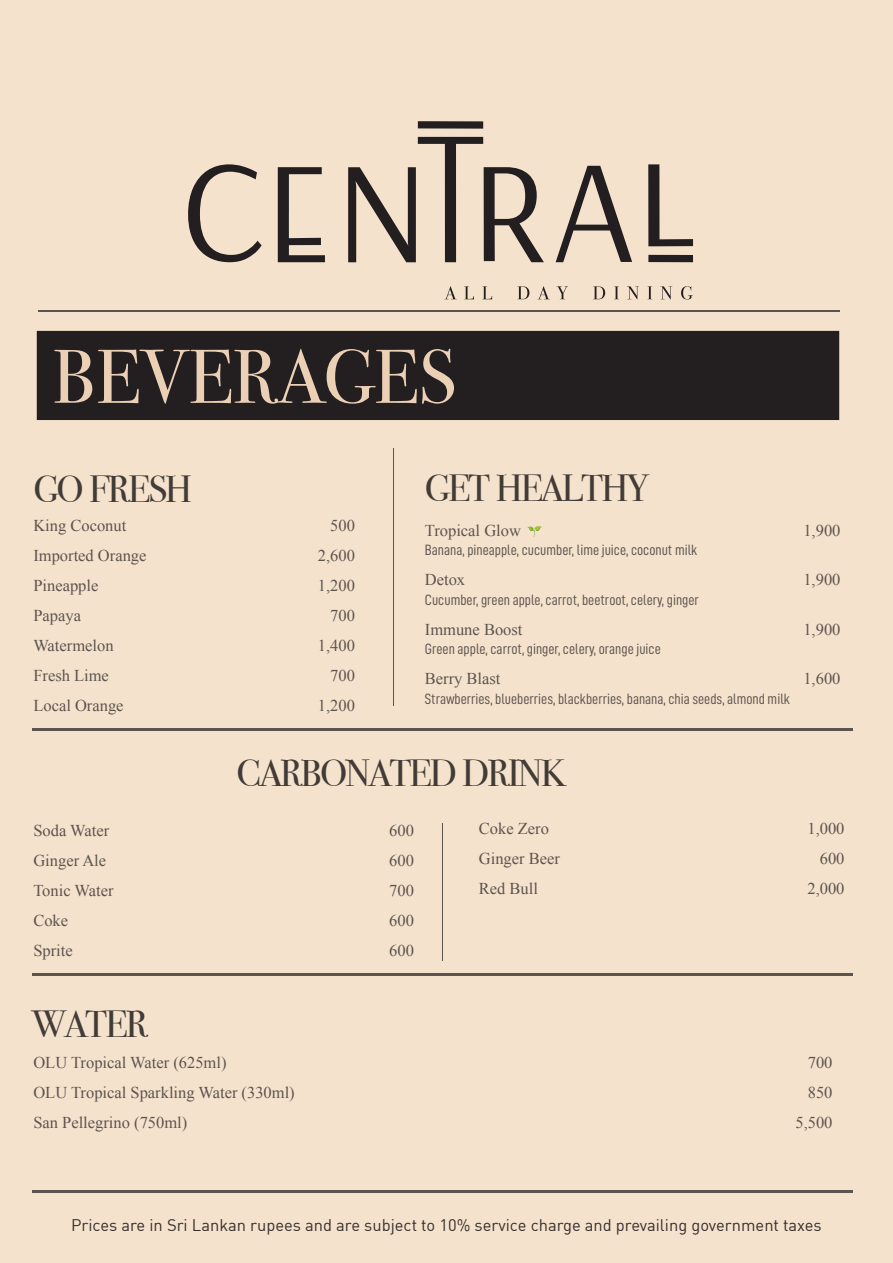
<style>
.page{position:relative;width:893px;height:1263px;background:#f5e2cd}
.page>*{position:absolute;margin:0;border:0;box-sizing:border-box;transform-origin:0 0}
.t1{font:76.2px "Bodoni Svty Two OSITCTT";color:#ebd0b5}
.t2{font:37.8px "Bodoni Svty Two OSITCTT";letter-spacing:-.05em;color:#413c37}
.t3{font:16.5px "Times New Roman";color:#5c544e}
.t4{font:16.5px "DIN";color:#35302c}
.t5{font:15px "D DIN Condensed";color:#5c544e}
</style>
<div class="page">
<hr style="left:38px;top:310px;width:801px;height:2px;background:#5c544e">
<hr style="left:32px;top:728px;width:820px;height:3px;background:#5c544e">
<hr style="left:32px;top:973px;width:820px;height:2px;background:#5c544e">
<hr style="left:393px;top:448px;width:1px;height:258px;background:#5c544e">
<hr style="left:442px;top:823px;width:1px;height:138px;background:#5c544e">
<svg style="left:188px;top:164px;width:73px;height:98px"></svg>
<svg style="left:348px;top:137px;width:196px;height:125px"></svg>
<svg style="left:556px;top:166px;width:76px;height:96px"></svg>
<svg style="left:648px;top:164px;width:45px;height:82px"></svg>
<div style="left:418px;top:121px;width:65px;height:8px;background:#231f20"></div>
<div style="left:648px;top:255px;width:45px;height:7px;background:#231f20"></div>
<svg style="left:278px;top:167px;width:47px;height:95px"></svg>
<svg style="left:445px;top:286px;width:11px;height:13px"></svg>
<svg style="left:464px;top:286px;width:10px;height:13px"></svg>
<svg style="left:482px;top:286px;width:10px;height:13px"></svg>
<svg style="left:517px;top:286px;width:12px;height:13px"></svg>
<svg style="left:538px;top:286px;width:11px;height:13px"></svg>
<svg style="left:556px;top:286px;width:12px;height:13px"></svg>
<svg style="left:593px;top:286px;width:12px;height:13px"></svg>
<svg style="left:614px;top:286px;width:5px;height:13px"></svg>
<svg style="left:627px;top:286px;width:12px;height:13px"></svg>
<svg style="left:647px;top:286px;width:5px;height:13px"></svg>
<svg style="left:660px;top:286px;width:12px;height:13px"></svg>
<svg style="left:681px;top:286px;width:12px;height:13px"></svg>
<div style="left:37px;top:331px;width:802px;height:89px;background:#231f20"></div>
<hr style="left:32px;top:1190px;width:820px;height:3px;background:#5c544e">
<svg style="left:527px;top:526px;width:14px;height:11px"></svg>
<h1 class="t1" style="left:52px;top:331px;width:405px">BEVERAGES</h1>
<h2 class="t2" style="left:33px;top:466px;width:160px">GO FRESH</h2>
<p class="t3" style="left:33px;top:514px;width:95px">King Coconut</p>
<p class="t3" style="left:330px;top:514px;width:26px">500</p>
<p class="t3" style="left:33px;top:544px;width:115px">Imported Orange</p>
<p class="t3" style="left:318px;top:544px;width:39px">2,600</p>
<p class="t3" style="left:33px;top:574px;width:67px">Pineapple</p>
<p class="t3" style="left:318px;top:574px;width:39px">1,200</p>
<p class="t3" style="left:33px;top:604px;width:49px">Papaya</p>
<p class="t3" style="left:330px;top:604px;width:26px">700</p>
<p class="t3" style="left:33px;top:634px;width:82px">Watermelon</p>
<p class="t3" style="left:318px;top:634px;width:39px">1,400</p>
<p class="t3" style="left:33px;top:664px;width:77px">Fresh Lime</p>
<p class="t3" style="left:330px;top:664px;width:26px">700</p>
<p class="t3" style="left:33px;top:694px;width:92px">Local Orange</p>
<p class="t3" style="left:318px;top:694px;width:39px">1,200</p>
<h2 class="t2" style="left:425px;top:466px;width:226px">GET HEALTHY</h2>
<p class="t3" style="left:425px;top:519px;width:98px">Tropical Glow</p>
<p class="t3" style="left:803px;top:519px;width:39px">1,900</p>
<p class="t5" style="left:425px;top:542px;width:274px">Banana, pineapple, cucumber, lime juice, coconut milk</p>
<p class="t3" style="left:425px;top:568px;width:42px">Detox</p>
<p class="t3" style="left:803px;top:568px;width:39px">1,900</p>
<p class="t5" style="left:425px;top:591px;width:275px">Cucumber, green apple, carrot, beetroot, celery, ginger</p>
<p class="t3" style="left:425px;top:618px;width:99px">Immune Boost</p>
<p class="t3" style="left:803px;top:618px;width:39px">1,900</p>
<p class="t5" style="left:425px;top:641px;width:237px">Green apple, carrot, ginger, celery, orange juice</p>
<p class="t3" style="left:425px;top:667px;width:77px">Berry Blast</p>
<p class="t3" style="left:803px;top:667px;width:39px">1,600</p>
<p class="t5" style="left:425px;top:690px;width:367px">Strawberries, blueberries, blackberries, banana, chia seeds, almond milk</p>
<h2 class="t2" style="left:237px;top:751px;width:331px">CARBONATED DRINK</h2>
<p class="t3" style="left:33px;top:819px;width:77px">Soda Water</p>
<p class="t3" style="left:389px;top:819px;width:26px">600</p>
<p class="t3" style="left:33px;top:849px;width:74px">Ginger Ale</p>
<p class="t3" style="left:389px;top:849px;width:26px">600</p>
<p class="t3" style="left:33px;top:879px;width:82px">Tonic Water</p>
<p class="t3" style="left:389px;top:879px;width:26px">700</p>
<p class="t3" style="left:33px;top:909px;width:36px">Coke</p>
<p class="t3" style="left:389px;top:909px;width:26px">600</p>
<p class="t3" style="left:33px;top:939px;width:41px">Sprite</p>
<p class="t3" style="left:389px;top:939px;width:26px">600</p>
<h2 class="t2" style="left:32px;top:1001px;width:118px">WATER</h2>
<p class="t3" style="left:479px;top:817px;width:72px">Coke Zero</p>
<p class="t3" style="left:807px;top:817px;width:39px">1,000</p>
<p class="t3" style="left:479px;top:847px;width:83px">Ginger Beer</p>
<p class="t3" style="left:820px;top:847px;width:26px">600</p>
<p class="t3" style="left:479px;top:877px;width:61px">Red Bull</p>
<p class="t3" style="left:807px;top:877px;width:39px">2,000</p>
<p class="t3" style="left:33px;top:1051px;width:195px">OLU Tropical Water (625ml)</p>
<p class="t3" style="left:808px;top:1051px;width:26px">700</p>
<p class="t3" style="left:33px;top:1081px;width:263px">OLU Tropical Sparkling Water (330ml)</p>
<p class="t3" style="left:808px;top:1081px;width:26px">850</p>
<p class="t3" style="left:33px;top:1111px;width:155px">San Pellegrino (750ml)</p>
<p class="t3" style="left:795px;top:1111px;width:39px">5,500</p>
<p class="t4" style="left:71px;top:1214px;width:752px">Prices are in Sri Lankan rupees and are subject to 10% service charge and prevailing government taxes</p>
</div>
